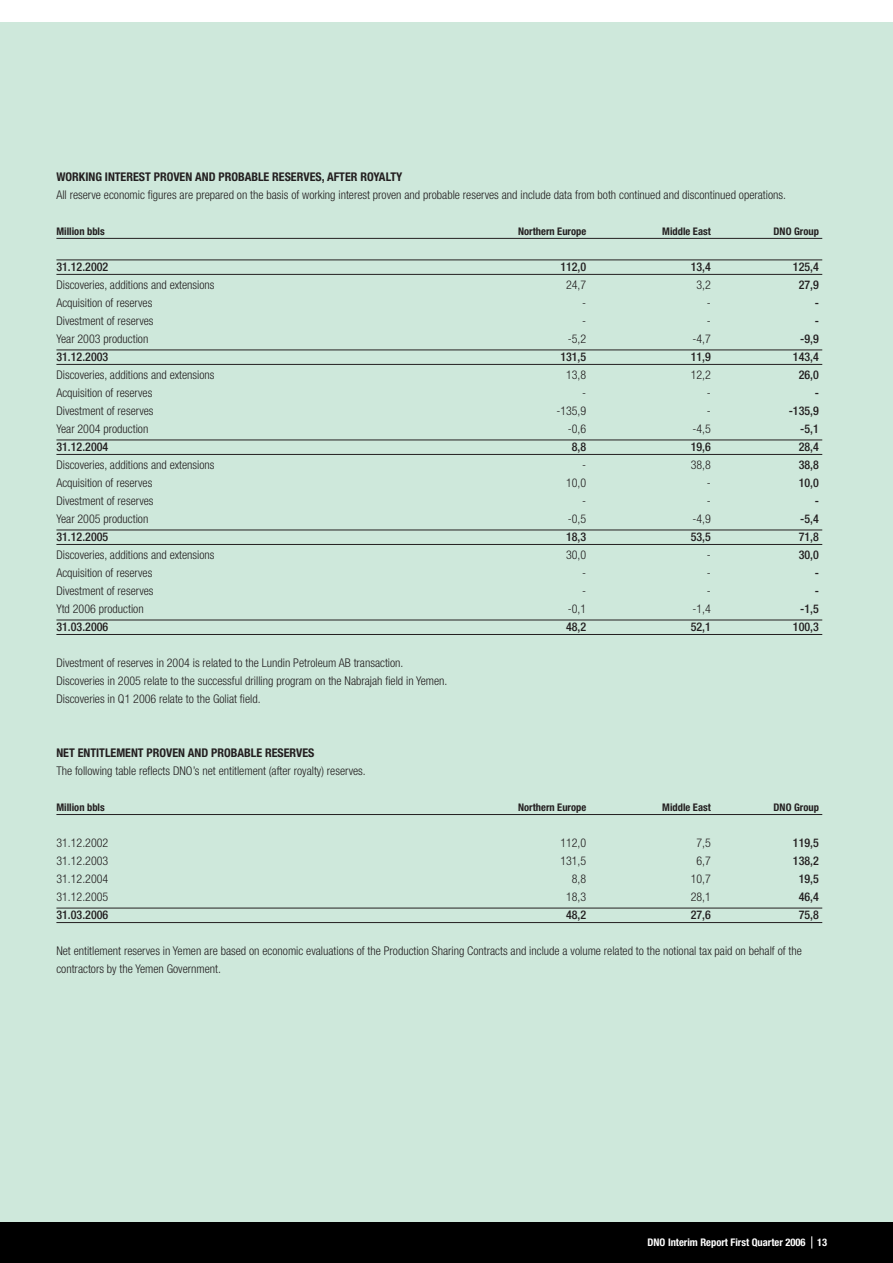
<style>
.page{position:relative;width:893px;height:1263px;background:#fff}
.page>*{position:absolute;margin:0;border:0;box-sizing:border-box;transform-origin:0 0}
.t1{font:300 condensed 12px/18px "Helvetica Neue LT";color:#231f20}
.t2{font:500 condensed 12px "Helvetica Neue LT";color:#231f20}
.t3{font:700 condensed 12px "Helvetica Neue LT";color:#231f20}
.t4{font:700 condensed 10.5px "Helvetica Neue LT";color:#231f20}
.t5{font:700 condensed 10.5px "Helvetica Neue LT";color:#fff}
</style>
<div class="page">
<hr style="left:0;top:1221px;width:1px;height:42px;background:#000">
<div style="left:1px;top:1221px;width:891px;height:42px;background:#000"></div>
<svg style="left:811px;top:1236px;width:1px;height:12px"></svg>
<div style="left:0;top:22px;width:892px;height:1199px;background:#cee8db"></div>
<hr style="left:56px;top:238px;width:766px;height:1px;background:#231f20">
<hr style="left:56px;top:260px;width:766px;height:1px;background:#231f20">
<hr style="left:56px;top:274px;width:766px;height:1px;background:#231f20">
<hr style="left:56px;top:350px;width:766px;height:1px;background:#231f20">
<hr style="left:56px;top:364px;width:766px;height:1px;background:#231f20">
<hr style="left:56px;top:440px;width:766px;height:1px;background:#231f20">
<hr style="left:56px;top:454px;width:766px;height:1px;background:#231f20">
<hr style="left:56px;top:530px;width:766px;height:1px;background:#231f20">
<hr style="left:56px;top:544px;width:766px;height:1px;background:#231f20">
<hr style="left:56px;top:620px;width:766px;height:1px;background:#231f20">
<hr style="left:56px;top:634px;width:766px;height:1px;background:#231f20">
<hr style="left:56px;top:814px;width:766px;height:1px;background:#231f20">
<hr style="left:56px;top:908px;width:766px;height:1px;background:#231f20">
<hr style="left:56px;top:922px;width:766px;height:1px;background:#231f20">
<p class="t3" style="left:56px;top:173px;width:347px">WORKING INTEREST PROVEN AND PROBABLE RESERVES, AFTER ROYALTY</p>
<p class="t1" style="left:56px;top:187px;width:731px">All reserve economic figures are prepared on the basis of working interest proven and probable reserves and include data from both continued and discontinued operations.</p>
<p class="t4" style="left:56px;top:228px;width:50px">Million bbls</p>
<p class="t4" style="left:518px;top:228px;width:69px">Northern Europe</p>
<p class="t4" style="left:662px;top:228px;width:50px">Middle East</p>
<p class="t4" style="left:773px;top:228px;width:47px">DNO Group</p>
<p class="t2" style="left:56px;top:263px;width:53px">31.12.2002</p>
<p class="t2" style="left:560px;top:263px;width:27px">112,0</p>
<p class="t2" style="left:690px;top:263px;width:22px">13,4</p>
<p class="t2" style="left:792px;top:263px;width:27px">125,4</p>
<p class="t1" style="left:56px;top:277px;width:160px">Discoveries, additions and extensions</p>
<p class="t1" style="left:566px;top:277px;width:22px">24,7</p>
<p class="t1" style="left:696px;top:277px;width:16px">3,2</p>
<p class="t2" style="left:798px;top:281px;width:22px">27,9</p>
<p class="t1" style="left:56px;top:295px;width:97px">Acquisition of reserves</p>
<p class="t1" style="left:582px;top:295px;width:5px">-</p>
<p class="t1" style="left:706px;top:295px;width:5px">-</p>
<p class="t2" style="left:814px;top:299px;width:6px">-</p>
<p class="t1" style="left:56px;top:313px;width:99px">Divestment of reserves</p>
<p class="t1" style="left:582px;top:313px;width:5px">-</p>
<p class="t1" style="left:706px;top:313px;width:5px">-</p>
<p class="t2" style="left:814px;top:317px;width:6px">-</p>
<p class="t1" style="left:56px;top:331px;width:93px">Year 2003 production</p>
<p class="t1" style="left:568px;top:331px;width:20px">-5,2</p>
<p class="t1" style="left:692px;top:331px;width:20px">-4,7</p>
<p class="t2" style="left:800px;top:335px;width:20px">-9,9</p>
<p class="t2" style="left:56px;top:353px;width:53px">31.12.2003</p>
<p class="t2" style="left:560px;top:353px;width:27px">131,5</p>
<p class="t2" style="left:690px;top:353px;width:22px">11,9</p>
<p class="t2" style="left:792px;top:353px;width:27px">143,4</p>
<p class="t1" style="left:56px;top:367px;width:160px">Discoveries, additions and extensions</p>
<p class="t1" style="left:566px;top:367px;width:22px">13,8</p>
<p class="t1" style="left:690px;top:367px;width:22px">12,2</p>
<p class="t2" style="left:798px;top:371px;width:22px">26,0</p>
<p class="t1" style="left:56px;top:385px;width:97px">Acquisition of reserves</p>
<p class="t1" style="left:582px;top:385px;width:5px">-</p>
<p class="t1" style="left:706px;top:385px;width:5px">-</p>
<p class="t2" style="left:814px;top:389px;width:6px">-</p>
<p class="t1" style="left:56px;top:403px;width:99px">Divestment of reserves</p>
<p class="t1" style="left:556px;top:403px;width:31px">-135,9</p>
<p class="t1" style="left:706px;top:403px;width:5px">-</p>
<p class="t2" style="left:788px;top:407px;width:32px">-135,9</p>
<p class="t1" style="left:56px;top:421px;width:93px">Year 2004 production</p>
<p class="t1" style="left:568px;top:421px;width:20px">-0,6</p>
<p class="t1" style="left:692px;top:421px;width:20px">-4,5</p>
<p class="t2" style="left:800px;top:425px;width:20px">-5,1</p>
<p class="t2" style="left:56px;top:443px;width:53px">31.12.2004</p>
<p class="t2" style="left:571px;top:443px;width:16px">8,8</p>
<p class="t2" style="left:690px;top:443px;width:22px">19,6</p>
<p class="t2" style="left:798px;top:443px;width:22px">28,4</p>
<p class="t1" style="left:56px;top:457px;width:160px">Discoveries, additions and extensions</p>
<p class="t1" style="left:582px;top:457px;width:5px">-</p>
<p class="t1" style="left:690px;top:457px;width:22px">38,8</p>
<p class="t2" style="left:798px;top:461px;width:22px">38,8</p>
<p class="t1" style="left:56px;top:475px;width:97px">Acquisition of reserves</p>
<p class="t1" style="left:566px;top:475px;width:22px">10,0</p>
<p class="t1" style="left:706px;top:475px;width:5px">-</p>
<p class="t2" style="left:798px;top:479px;width:22px">10,0</p>
<p class="t1" style="left:56px;top:493px;width:99px">Divestment of reserves</p>
<p class="t1" style="left:582px;top:493px;width:5px">-</p>
<p class="t1" style="left:706px;top:493px;width:5px">-</p>
<p class="t2" style="left:814px;top:497px;width:6px">-</p>
<p class="t1" style="left:56px;top:511px;width:93px">Year 2005 production</p>
<p class="t1" style="left:568px;top:511px;width:20px">-0,5</p>
<p class="t1" style="left:692px;top:511px;width:20px">-4,9</p>
<p class="t2" style="left:800px;top:515px;width:20px">-5,4</p>
<p class="t2" style="left:56px;top:533px;width:53px">31.12.2005</p>
<p class="t2" style="left:566px;top:533px;width:22px">18,3</p>
<p class="t2" style="left:690px;top:533px;width:22px">53,5</p>
<p class="t2" style="left:798px;top:533px;width:22px">71,8</p>
<p class="t1" style="left:56px;top:547px;width:160px">Discoveries, additions and extensions</p>
<p class="t1" style="left:566px;top:547px;width:22px">30,0</p>
<p class="t1" style="left:706px;top:547px;width:5px">-</p>
<p class="t2" style="left:798px;top:551px;width:22px">30,0</p>
<p class="t1" style="left:56px;top:565px;width:97px">Acquisition of reserves</p>
<p class="t1" style="left:582px;top:565px;width:5px">-</p>
<p class="t1" style="left:706px;top:565px;width:5px">-</p>
<p class="t2" style="left:814px;top:569px;width:6px">-</p>
<p class="t1" style="left:56px;top:583px;width:99px">Divestment of reserves</p>
<p class="t1" style="left:582px;top:583px;width:5px">-</p>
<p class="t1" style="left:706px;top:583px;width:5px">-</p>
<p class="t2" style="left:814px;top:587px;width:6px">-</p>
<p class="t1" style="left:56px;top:601px;width:89px">Ytd 2006 production</p>
<p class="t1" style="left:568px;top:601px;width:20px">-0,1</p>
<p class="t1" style="left:692px;top:601px;width:20px">-1,4</p>
<p class="t2" style="left:800px;top:605px;width:20px">-1,5</p>
<p class="t2" style="left:56px;top:623px;width:53px">31.03.2006</p>
<p class="t2" style="left:566px;top:623px;width:22px">48,2</p>
<p class="t2" style="left:690px;top:623px;width:22px">52,1</p>
<p class="t2" style="left:792px;top:623px;width:27px">100,3</p>
<p class="t1" style="left:56px;top:655px;width:392px">Divestment of reserves in 2004 is related to the Lundin Petroleum AB transaction.<br>Discoveries in 2005 relate to the successful drilling program on the Nabrajah field in Yemen.<br>Discoveries in Q1 2006 relate to the Goliat field.</p>
<p class="t3" style="left:56px;top:749px;width:259px">NET ENTITLEMENT PROVEN AND PROBABLE RESERVES</p>
<p class="t1" style="left:56px;top:763px;width:311px">The following table reflects DNO’s net entitlement (after royalty) reserves.</p>
<p class="t4" style="left:56px;top:804px;width:50px">Million bbls</p>
<p class="t4" style="left:518px;top:804px;width:69px">Northern Europe</p>
<p class="t4" style="left:662px;top:804px;width:50px">Middle East</p>
<p class="t4" style="left:773px;top:804px;width:47px">DNO Group</p>
<p class="t1" style="left:56px;top:835px;width:53px">31.12.2002</p>
<p class="t1" style="left:560px;top:835px;width:27px">112,0</p>
<p class="t1" style="left:696px;top:835px;width:16px">7,5</p>
<p class="t2" style="left:792px;top:839px;width:27px">119,5</p>
<p class="t1" style="left:56px;top:853px;width:53px">31.12.2003</p>
<p class="t1" style="left:560px;top:853px;width:27px">131,5</p>
<p class="t1" style="left:696px;top:853px;width:16px">6,7</p>
<p class="t2" style="left:792px;top:857px;width:27px">138,2</p>
<p class="t1" style="left:56px;top:871px;width:53px">31.12.2004</p>
<p class="t1" style="left:571px;top:871px;width:16px">8,8</p>
<p class="t1" style="left:690px;top:871px;width:22px">10,7</p>
<p class="t2" style="left:798px;top:875px;width:22px">19,5</p>
<p class="t1" style="left:56px;top:889px;width:53px">31.12.2005</p>
<p class="t1" style="left:566px;top:889px;width:22px">18,3</p>
<p class="t1" style="left:690px;top:889px;width:22px">28,1</p>
<p class="t2" style="left:798px;top:893px;width:22px">46,4</p>
<p class="t2" style="left:56px;top:911px;width:53px">31.03.2006</p>
<p class="t2" style="left:566px;top:911px;width:22px">48,2</p>
<p class="t2" style="left:690px;top:911px;width:22px">27,6</p>
<p class="t2" style="left:798px;top:911px;width:22px">75,8</p>
<p class="t1" style="left:56px;top:943px;width:747px">Net entitlement reserves in Yemen are based on economic evaluations of the Production Sharing Contracts and include a volume related to the notional tax paid on behalf of the contractors by the Yemen Government.</p>
<p class="t5" style="left:647px;top:1238px;width:181px">DNO Interim Report First Quarter 2006 13</p>
</div>
